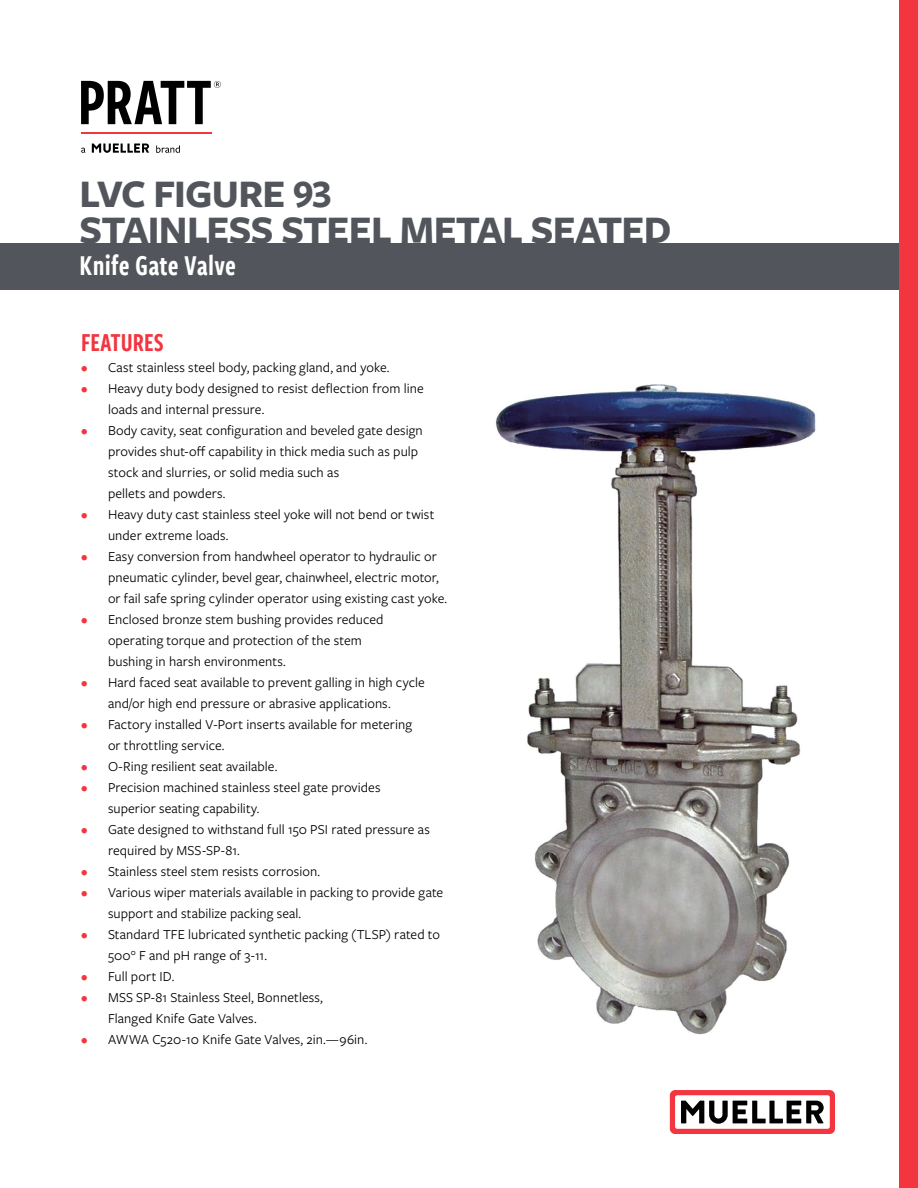
<style>
.page{position:relative;width:918px;height:1188px;background:#fff}
.page>*{position:absolute;margin:0;border:0;box-sizing:border-box;transform-origin:0 0}
.t1{font:700 40.5px/36px "Freight Sans Pro";letter-spacing:-.02em;color:#52555b}
.t2{font:30px "Freight Sans Cmp Pro Semi";letter-spacing:.005em;color:#fff}
.t3{font:27px "Freight Sans Cmp Pro Semi";color:#f33540}
.t4{font:14.25px/21px "Freight Sans Pro";letter-spacing:.005em;color:#000}
.s1{color:#f33540}
</style>
<div class="page">
<div style="left:0;top:243px;width:918px;height:47px;background:#52555b"></div>
<div style="left:899px;top:0;width:19px;height:1188px;background:#f33540"></div>
<svg style="left:92px;top:144px;width:57px;height:9px"></svg>
<svg style="left:81px;top:148px;width:4px;height:5px"></svg>
<svg style="left:156px;top:145px;width:24px;height:8px"></svg>
<hr style="left:81px;top:133px;width:130px;height:1px;background:#f33540">
<svg style="left:81px;top:81px;width:140px;height:43px"></svg>
<svg style="left:670px;top:1090px;width:165px;height:44px"></svg>
<img style="left:495px;top:384px;width:321px;height:650px">
<h1 class="t1" style="left:80px;top:175px;width:593px">LVC FIGURE 93<br>STAINLESS STEEL METAL SEATED</h1>
<h2 class="t2" style="left:80px;top:245px;width:158px">Knife Gate Valve</h2>
<h3 class="t3" style="left:81px;top:323px;width:84px">FEATURES</h3>
<p class="t4" style="left:81px;top:356px;width:310px"><span class="s1">•</span> Cast stainless steel body, packing gland, and yoke.</p>
<p class="t4" style="left:108px;top:377px;width:317px;text-indent:-27px"><span class="s1">•</span> Heavy duty body designed to resist deflection from line loads and internal pressure.</p>
<p class="t4" style="left:108px;top:419px;width:316px;text-indent:-27px"><span class="s1">•</span> Body cavity, seat configuration and beveled gate design provides shut-off capability in thick media such as pulp stock and slurries, or solid media such as<br>pellets and powders.</p>
<p class="t4" style="left:108px;top:503px;width:328px;text-indent:-27px"><span class="s1">•</span> Heavy duty cast stainless steel yoke will not bend or twist under extreme loads.</p>
<p class="t4" style="left:108px;top:545px;width:341px;text-indent:-27px"><span class="s1">•</span> Easy conversion from handwheel operator to hydraulic or pneumatic cylinder, bevel gear, chainwheel, electric motor, or fail safe spring cylinder operator using existing cast yoke.</p>
<p class="t4" style="left:108px;top:608px;width:277px;text-indent:-27px"><span class="s1">•</span> Enclosed bronze stem bushing provides reduced operating torque and protection of the stem bushing in harsh environments.</p>
<p class="t4" style="left:81px;top:671px;width:345px;text-align:center"><span class="s1">•</span> Hard faced seat available to prevent galling in high cycle and/or high end pressure or abrasive applications.</p>
<p class="t4" style="left:108px;top:713px;width:306px;text-indent:-27px"><span class="s1">•</span> Factory installed V-Port inserts available for metering or throttling service.</p>
<p class="t4" style="left:81px;top:755px;width:198px"><span class="s1">•</span> O-Ring resilient seat available.</p>
<p class="t4" style="left:108px;top:776px;width:274px;text-indent:-27px"><span class="s1">•</span> Precision machined stainless steel gate provides superior seating capability.</p>
<p class="t4" style="left:108px;top:818px;width:323px;text-indent:-27px"><span class="s1">•</span> Gate designed to withstand full 150 PSI rated pressure as required by MSS-SP-81.</p>
<p class="t4" style="left:81px;top:860px;width:241px"><span class="s1">•</span> Stainless steel stem resists corrosion.</p>
<p class="t4" style="left:108px;top:881px;width:337px;text-indent:-27px"><span class="s1">•</span> Various wiper materials available in packing to provide gate support and stabilize packing seal.</p>
<p class="t4" style="left:108px;top:923px;width:334px;text-indent:-27px"><span class="s1">•</span> Standard TFE lubricated synthetic packing (TLSP) rated to<br>500° F and pH range of 3-11.</p>
<p class="t4" style="left:81px;top:965px;width:95px"><span class="s1">•</span> Full port ID.</p>
<p class="t4" style="left:108px;top:986px;width:216px;text-indent:-27px"><span class="s1">•</span> MSS SP-81 Stainless Steel, Bonnetless,<br>Flanged Knife Gate Valves.</p>
<p class="t4" style="left:81px;top:1028px;width:288px"><span class="s1">•</span> AWWA C520-10 Knife Gate Valves, 2in.—96in.</p>
</div>
